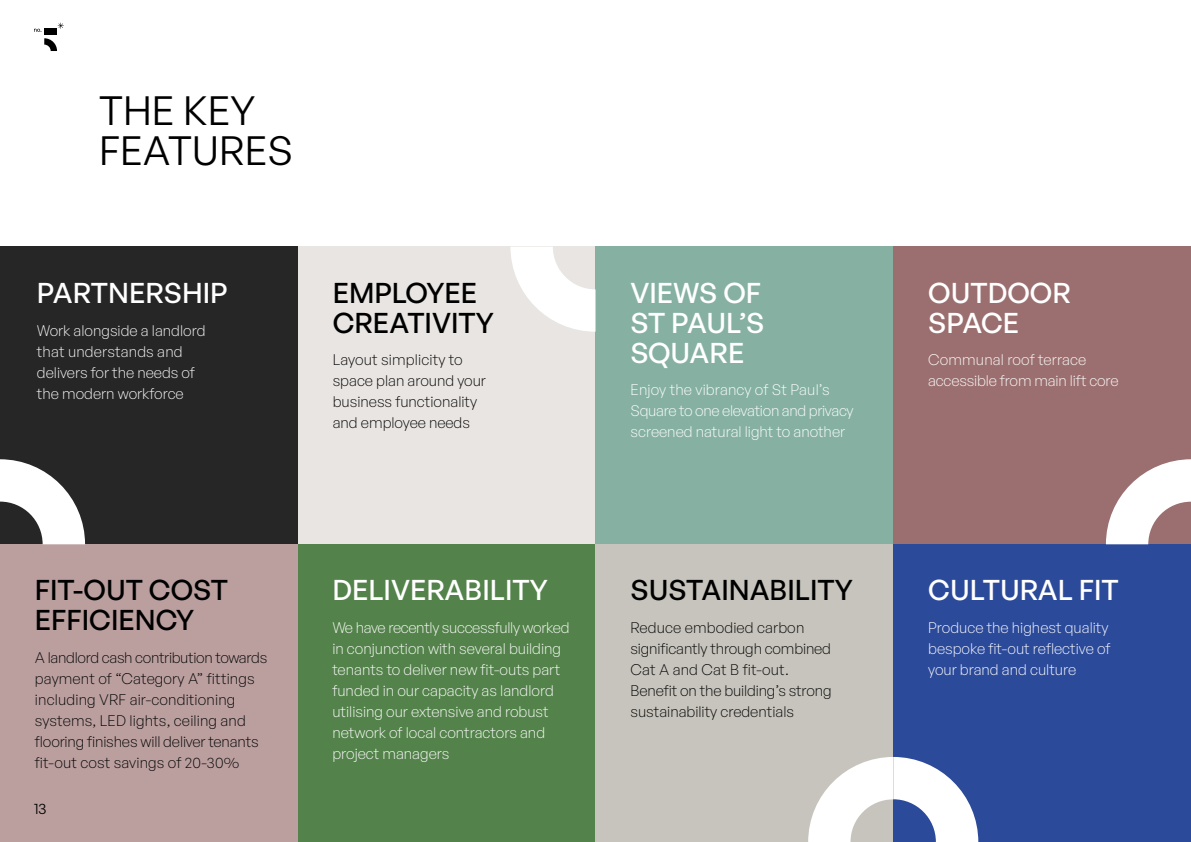
<style>
.page{position:relative;width:1191px;height:842px;background:#fff}
.page>*{position:absolute;margin:0;border:0;box-sizing:border-box;transform-origin:0 0}
.t1{font:40px/40px "General Sans";color:#000}
.t2{font:500 28px/30px "General Sans";color:#fff}
.t3{font:500 28px/30px "General Sans";color:#000}
.t4{font:300 15px/21px "General Sans";color:#fff}
.t5{font:300 15px/21px "General Sans";color:#000}
.t6{font:15px "General Sans";color:#000}
</style>
<div class="page">
<div style="left:0;top:247px;width:298px;height:297px;background:#252625"></div>
<div style="left:0;top:544px;width:298px;height:298px;background:#bb9f9f"></div>
<div style="left:298px;top:247px;width:297px;height:297px;background:#e8e5e2"></div>
<div style="left:298px;top:544px;width:297px;height:298px;background:#53824a"></div>
<div style="left:893px;top:247px;width:298px;height:297px;background:#9b6f70"></div>
<div style="left:595px;top:247px;width:298px;height:297px;background:#86b1a2"></div>
<div style="left:595px;top:544px;width:298px;height:298px;background:#c6c4bc"></div>
<div style="left:893px;top:544px;width:298px;height:298px;background:#2c4a9a"></div>
<svg style="left:510px;top:247px;width:85px;height:85px"></svg>
<svg style="left:1106px;top:459px;width:85px;height:85px"></svg>
<svg style="left:0;top:459px;width:85px;height:85px"></svg>
<svg style="left:808px;top:757px;width:170px;height:85px"></svg>
<svg style="left:34px;top:29px;width:8px;height:3px"></svg>
<svg style="left:44px;top:38px;width:13px;height:13px"></svg>
<div style="left:44px;top:29px;width:13px;height:6px;background:#000"></div>
<svg style="left:58px;top:23px;width:6px;height:6px"></svg>
<h1 class="t1" style="left:99px;top:90px;width:195px">THE KEY<br>FEATURES</h1>
<h2 class="t2" style="left:37px;top:277px;width:192px">PARTNERSHIP</h2>
<p class="t4" style="left:37px;top:319px;width:170px">Work alongside a landlord that understands and delivers for the needs of the modern workforce</p>
<h2 class="t3" style="left:333px;top:277px;width:163px">EMPLOYEE<br>CREATIVITY</h2>
<p class="t5" style="left:333px;top:349px;width:155px">Layout simplicity to space plan around your business functionality and employee needs</p>
<h2 class="t3" style="left:35px;top:574px;width:195px">FIT-OUT COST<br>EFFICIENCY</h2>
<p class="t5" style="left:35px;top:646px;width:234px">A landlord cash contribution towards payment of “Category A” fittings including VRF air-conditioning systems, LED lights, ceiling and flooring finishes will deliver tenants fit-out cost savings of 20-30%</p>
<p class="t6" style="left:34px;top:799px;width:14px">13</p>
<h2 class="t2" style="left:332px;top:574px;width:217px">DELIVERABILITY</h2>
<p class="t4" style="left:332px;top:616px;width:239px">We have recently successfully worked in conjunction with several building tenants to deliver new fit-outs part funded in our capacity as landlord utilising our extensive and robust network of local contractors and project managers</p>
<h2 class="t2" style="left:630px;top:277px;width:135px;text-align:justify">VIEWS OF ST PAUL’S SQUARE</h2>
<p class="t4" style="left:630px;top:379px;width:224px">Enjoy the vibrancy of St Paul’s<br>Square to one elevation and privacy screened natural light to another</p>
<h2 class="t3" style="left:630px;top:574px;width:224px">SUSTAINABILITY</h2>
<p class="t5" style="left:630px;top:616px;width:203px">Reduce embodied carbon significantly through combined<br>Cat A and Cat B fit-out.<br>Benefit on the building’s strong sustainability credentials</p>
<h2 class="t2" style="left:928px;top:277px;width:144px">OUTDOOR<br>SPACE</h2>
<p class="t4" style="left:928px;top:349px;width:192px">Communal roof terrace accessible from main lift core</p>
<h2 class="t2" style="left:928px;top:574px;width:192px">CULTURAL FIT</h2>
<p class="t4" style="left:928px;top:616px;width:184px">Produce the highest quality bespoke fit-out reflective of your brand and culture</p>
</div>
